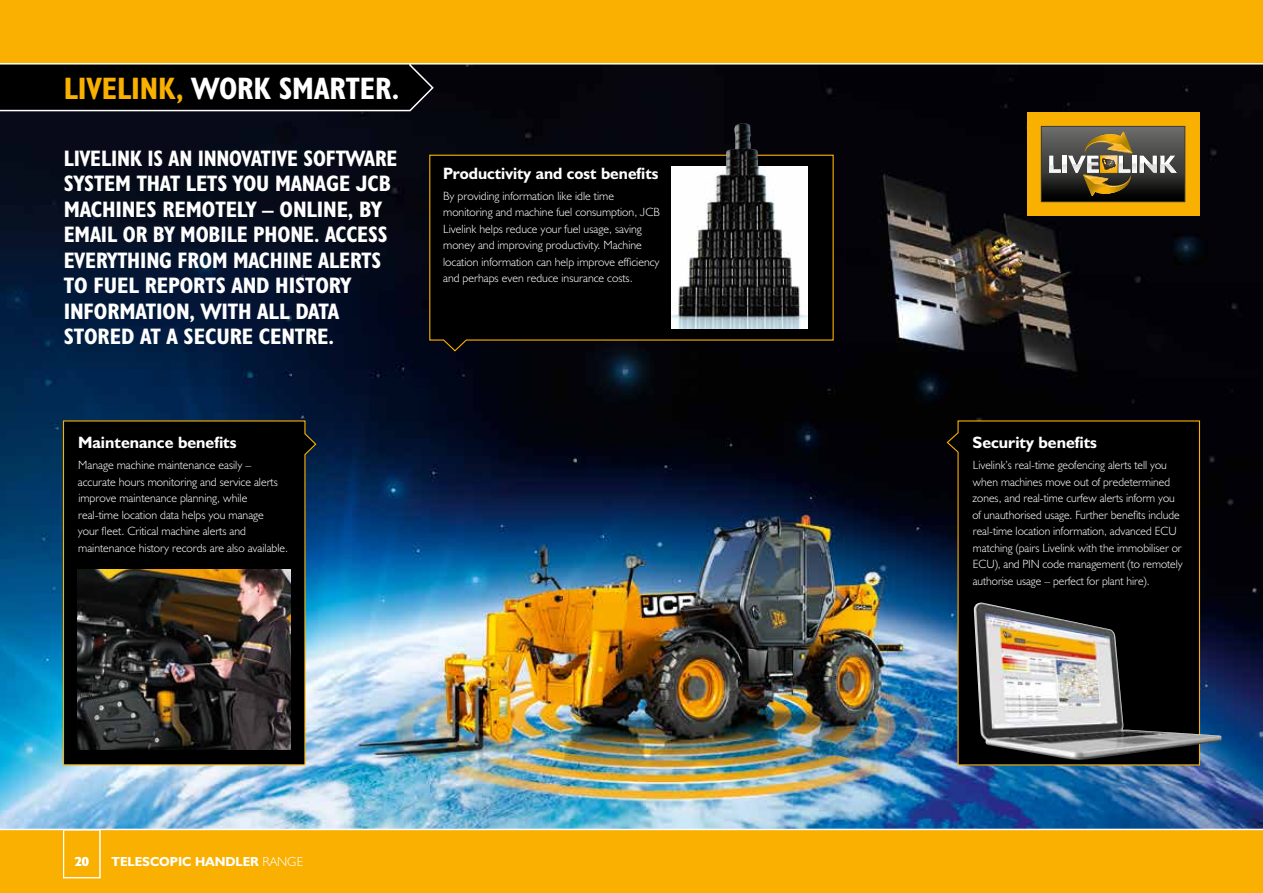
<style>
.page{position:relative;width:1263px;height:893px;background:#fff}
.page>*{position:absolute;margin:0;border:0;box-sizing:border-box;transform-origin:0 0}
.t1{font:31.2px "JCB Bold Condensed";color:#fff}
.t2{font:22.5px/25.5px "JCB Bold Condensed";letter-spacing:-.005em;color:#fff}
.t3{font:16.5px "JCB Bold";color:#fff}
.t4{font:13.2px "JCB Bold";color:#fff}
.t5{font:12px/16.5px "JCB Light";color:#fff}
.s1{color:#f9b000}
.s2{font-family:"JCB Light"}
</style>
<div class="page">
<img style="left:0;top:65px;width:1263px;height:764px">
<svg style="left:0;top:65px;width:435px;height:49px;background:#09090a"></svg>
<svg style="left:62px;top:420px;width:255px;height:346px;background:#0d1211"></svg>
<svg style="left:946px;top:420px;width:254px;height:346px;background:#070808"></svg>
<svg style="left:429px;top:154px;width:405px;height:198px;background:#060401"></svg>
<div style="left:0;top:0;width:1263px;height:64px;background:#f9b000"></div>
<div style="left:0;top:829px;width:1263px;height:64px;background:#f9b000"></div>
<hr style="left:0;top:829px;width:1263px;height:1px;background:#fff">
<div style="left:63px;top:829px;width:37px;height:49px;border:1px solid #fff"></div>
<hr style="left:0;top:63px;width:1263px;height:2px;background:#fff">
<img style="left:77px;top:570px;width:213px;height:179px">
<img style="left:974px;top:603px;width:248px;height:157px">
<div style="left:1027px;top:112px;width:172px;height:104px;background:#f9b000"></div>
<svg style="left:1041px;top:126px;width:144px;height:76px;background:#5d5647"></svg>
<img style="left:672px;top:166px;width:136px;height:163px">
<img style="left:690px;top:123px;width:100px;height:145px">
<h1 class="t1" style="left:64px;top:69px;width:337px"><span class="s1">LIVELINK,</span> WORK SMARTER.</h1>
<p class="t2" style="left:64px;top:145px;width:335px">LIVELINK IS AN INNOVATIVE SOFTWARE<br>SYSTEM THAT LETS YOU MANAGE JCB<br>MACHINES REMOTELY – ONLINE, BY<br>EMAIL OR BY MOBILE PHONE. ACCESS<br>EVERYTHING FROM MACHINE ALERTS<br>TO FUEL REPORTS AND HISTORY<br>INFORMATION, WITH ALL DATA<br>STORED AT A SECURE CENTRE.</p>
<h3 class="t3" style="left:78px;top:433px;width:160px">Maintenance benefits</h3>
<p class="t5" style="left:78px;top:457px;width:212px">Manage machine maintenance easily – accurate hours monitoring and service alerts improve maintenance planning, while real-time location data helps you manage<br>your fleet. Critical machine alerts and maintenance history records are also available.</p>
<h3 class="t3" style="left:443px;top:163px;width:217px">Productivity and cost benefits</h3>
<p class="t5" style="left:443px;top:187px;width:218px">By providing information like idle time monitoring and machine fuel consumption, JCB Livelink helps reduce your fuel usage, saving money and improving productivity. Machine location information can help improve efficiency and perhaps even reduce insurance costs.</p>
<p class="t4" style="left:75px;top:853px;width:16px">20</p>
<p class="t4" style="left:112px;top:853px;width:193px">TELESCOPIC HANDLER <span class="s2">RANGE</span></p>
<h3 class="t3" style="left:972px;top:433px;width:126px">Security benefits</h3>
<p class="t5" style="left:972px;top:457px;width:212px">Livelink’s real-time geofencing alerts tell you when machines move out of predetermined zones, and real-time curfew alerts inform you of unauthorised usage. Further benefits include real-time location information, advanced ECU matching (pairs Livelink with the immobiliser or ECU), and PIN code management (to remotely authorise usage – perfect for plant hire).</p>
</div>
